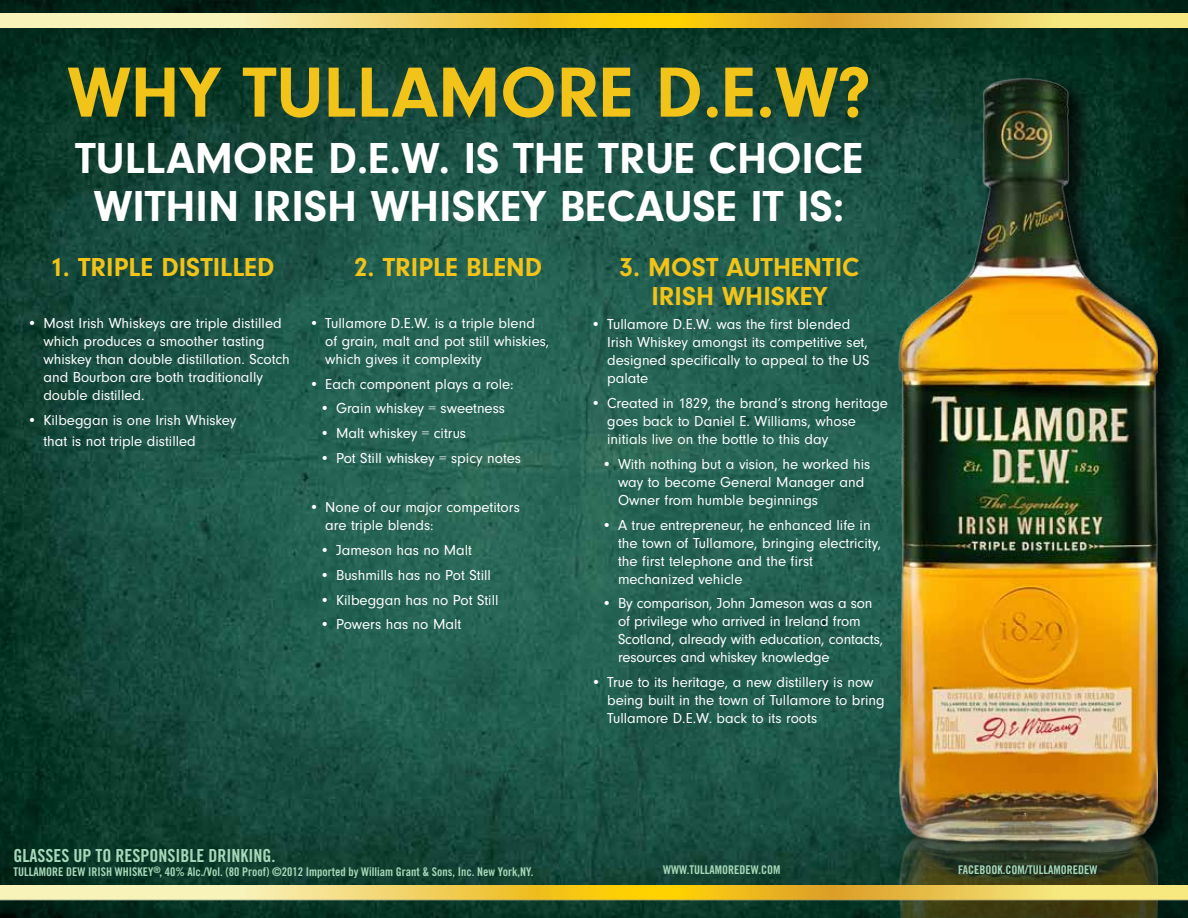
<style>
.page{position:relative;width:1188px;height:918px;background:#fff}
.page>*{position:absolute;margin:0;border:0;box-sizing:border-box;transform-origin:0 0}
.t1{font:700 73.5px "Neuzeit Gro TOT";color:#f2c318}
.t2{font:700 45px/48px "Neuzeit Gro TOT";color:#fff;text-align:center}
.t3{font:700 27px/28.5px "Neuzeit Gro TOT";color:#f2c318;text-align:center}
.t4{font:18px "Trade Gothic LT Std Bd Cn 20";color:#a7d8b9}
.t5{font:15px/18px "Neuzeit Gro TOT";color:#fff}
.t6{font:12px "Trade Gothic LT Std Bd Cn 20";color:#a7d8b9}
</style>
<div class="page">
<img style="left:0;top:0;width:1188px;height:918px">
<div style="left:898px;top:70px;width:288px;height:848px;background:#000;opacity:.75"></div>
<img style="left:898px;top:47px;width:259px;height:871px">
<img style="left:0;top:14px;width:1188px;height:19px">
<img style="left:0;top:886px;width:1188px;height:18px">
<h1 class="t1" style="left:68px;top:51px;width:805px">WHY TULLAMORE D.E.W?</h1>
<h2 class="t2" style="left:75px;top:135px;width:790px">TULLAMORE D.E.W. IS THE TRUE CHOICE<br>WITHIN IRISH WHISKEY BECAUSE IT IS:</h2>
<h3 class="t3" style="left:50px;top:253px;width:226px">1. TRIPLE DISTILLED</h3>
<h3 class="t3" style="left:620px;top:253px;width:241px">3. MOST AUTHENTIC<br>IRISH WHISKEY</h3>
<p class="t5" style="left:607px;top:316px;width:264px;text-indent:-16px">• Tullamore D.E.W. was the first blended Irish Whiskey amongst its competitive set, designed specifically to appeal to the US palate</p>
<p class="t5" style="left:607px;top:394px;width:282px;text-indent:-16px">• Created in 1829, the brand’s strong heritage goes back to Daniel E. Williams, whose initials live on the bottle to this day</p>
<p class="t5" style="left:618px;top:455px;width:254px;text-indent:-16px">• With nothing but a vision, he worked his way to become General Manager and<br>Owner from humble beginnings</p>
<p class="t5" style="left:618px;top:516px;width:265px;text-indent:-16px">• A true entrepreneur, he enhanced life in the town of Tullamore, bringing electricity, the first telephone and the first mechanized vehicle</p>
<p class="t5" style="left:618px;top:595px;width:267px;text-indent:-16px">• By comparison, John Jameson was a son of privilege who arrived in Ireland from Scotland, already with education, contacts, resources and whiskey knowledge</p>
<p class="t5" style="left:607px;top:673px;width:279px;text-indent:-16px">• True to its heritage, a new distillery is now being built in the town of Tullamore to bring<br>Tullamore D.E.W. back to its roots</p>
<h3 class="t3" style="left:354px;top:253px;width:190px">2. TRIPLE BLEND</h3>
<p class="t5" style="left:43px;top:314px;width:248px;text-indent:-16px">• Most Irish Whiskeys are triple distilled which produces a smoother tasting whiskey than double distillation. Scotch and Bourbon are both traditionally double distilled.</p>
<p class="t5" style="left:43px;top:409px;width:194px;line-height:21.6px;text-indent:-16px">• Kilbeggan is one Irish Whiskey that is not triple distilled</p>
<p class="t5" style="left:325px;top:314px;width:226px;text-indent:-16px">• Tullamore D.E.W. is a triple blend of grain, malt and pot still whiskies, which gives it complexity</p>
<p class="t5" style="left:309px;top:375px;width:206px">• Each component plays a role:</p>
<p class="t5" style="left:320px;top:400px;width:187px">• Grain whiskey = sweetness</p>
<p class="t5" style="left:320px;top:424px;width:148px">• Malt whiskey = citrus</p>
<p class="t5" style="left:320px;top:449px;width:203px">• Pot Still whiskey = spicy notes</p>
<p class="t5" style="left:325px;top:499px;width:196px;text-indent:-16px">• None of our major competitors are triple blends:</p>
<p class="t5" style="left:320px;top:541px;width:154px">• Jameson has no Malt</p>
<p class="t5" style="left:320px;top:566px;width:173px">• Bushmills has no Pot Still</p>
<p class="t5" style="left:320px;top:591px;width:180px">• Kilbeggan has no Pot Still</p>
<p class="t5" style="left:320px;top:616px;width:143px">• Powers has no Malt</p>
<p class="t4" style="left:14px;top:845px;width:263px">GLASSES UP TO RESPONSIBLE DRINKING.</p>
<p class="t6" style="left:14px;top:865px;width:521px">TULLAMORE DEW IRISH WHISKEY<sup>®</sup>, 40% Alc./Vol. (80 Proof) ©2012 Imported by William Grant &amp; Sons, Inc. New York,NY.</p>
<p class="t6" style="left:663px;top:863px;width:119px">WWW.TULLAMOREDEW.COM</p>
<p class="t6" style="left:958px;top:863px;width:141px">FACEBOOK.COM/TULLAMOREDEW</p>
</div>
